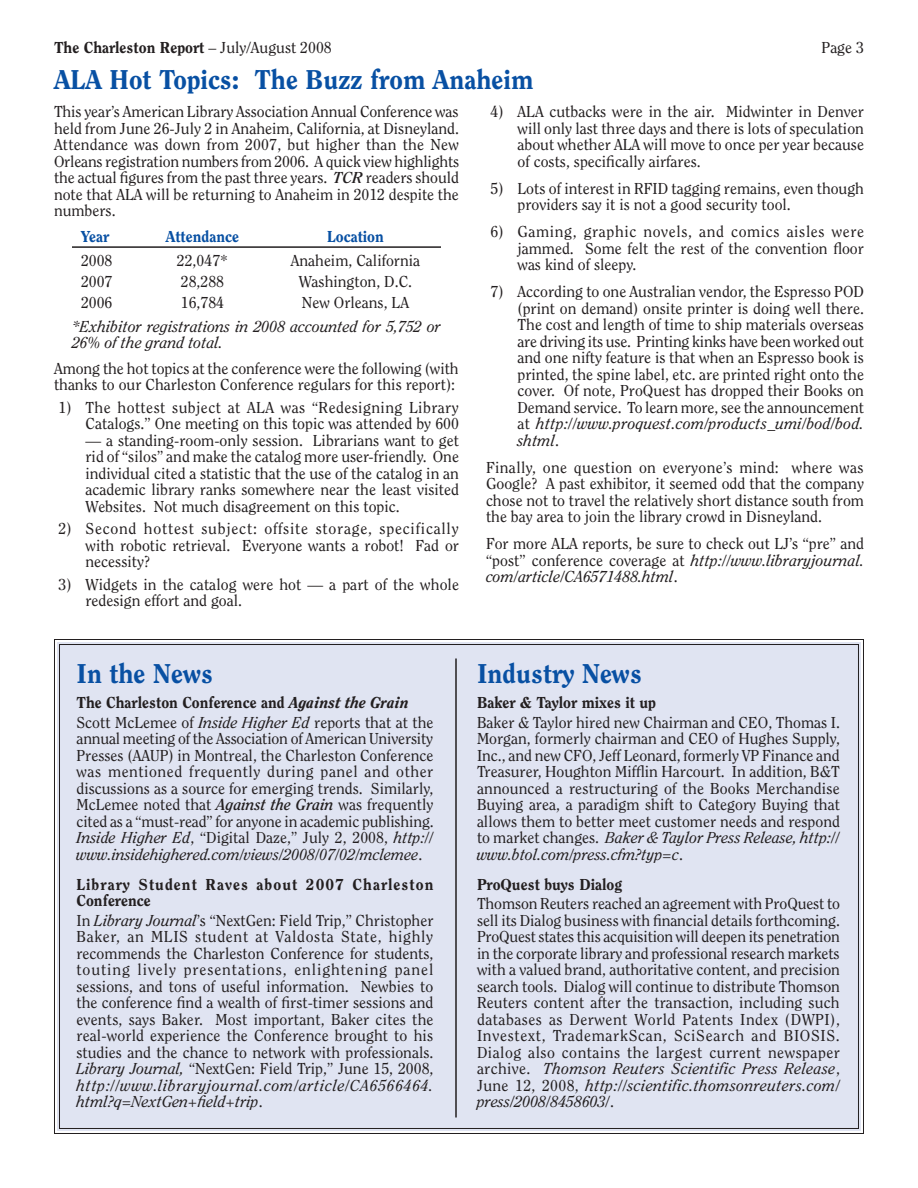
<style>
.page{position:relative;width:918px;height:1188px;background:#fff}
.page>*{position:absolute;margin:0;border:0;box-sizing:border-box;transform-origin:0 0}
.t1{font:800 27px "Clearface";color:#0850a3}
.t2{font:15.75px/16.5px "Clearface";color:#231f20;text-align:justify}
.t3{font:800 15.75px "Clearface";color:#231f20}
.t4{font:italic 15.75px/16.5px "Clearface";color:#231f20}
.t5{font:800 15.75px/16.5px "Clearface";letter-spacing:.065em;color:#231f20}
.t6{font:800 15.75px "Clearface";color:#0850a3}
.s1{font-weight:400}
.s2{font-weight:700;font-style:italic}
.s3{font-style:italic}
.s4{font-weight:800}
.s5{font-weight:800;font-style:italic}
</style>
<div class="page">
<div style="left:54px;top:639px;width:810px;height:495px;background:#e0e4f2"></div>
<hr style="left:72px;top:246px;width:369px;height:2px;background:#231f20">
<hr style="left:455px;top:658px;width:2px;height:460px;background:#231f20">
<p class="t3" style="left:54px;top:38px;width:279px">The Charleston Report <span class="s1">– July/August 2008</span></p>
<p class="t2" style="left:822px;top:39px;width:44px">Page 3</p>
<h1 class="t1" style="left:54px;top:63px;width:481px">ALA Hot Topics: The Buzz from Anaheim</h1>
<p class="t2" style="left:54px;top:103px;width:407px">This year’s American Library Association Annual Conference was held from June 26-July 2 in Anaheim, California, at Disneyland.<br>Attendance was down from 2007, but higher than the New Orleans registration numbers from 2006. A quick view highlights the actual figures from the past three years. <span class="s2">TCR</span> readers should note that ALA will be returning to Anaheim in 2012 despite the numbers.</p>
<p class="t6" style="left:81px;top:227px;width:63px">Year A</p>
<p class="t6" style="left:175px;top:227px;width:65px">ttendance</p>
<p class="t6" style="left:327px;top:227px;width:58px">Location</p>
<p class="t2" style="left:81px;top:252px;width:33px">2008</p>
<p class="t2" style="left:177px;top:252px;width:53px">22,047*</p>
<p class="t2" style="left:291px;top:252px;width:131px">Anaheim, California</p>
<p class="t2" style="left:81px;top:273px;width:33px">2007</p>
<p class="t2" style="left:181px;top:273px;width:45px">28,288</p>
<p class="t2" style="left:299px;top:273px;width:115px">Washington, D.C.</p>
<p class="t2" style="left:81px;top:294px;width:33px">2006</p>
<p class="t2" style="left:181px;top:294px;width:45px">16,784</p>
<p class="t2" style="left:302px;top:294px;width:109px">New Orleans, LA</p>
<p class="t4" style="left:72px;top:318px;width:371px">*Exhibitor registrations in 2008 accounted for 5,752 or<br>26% of the grand total.</p>
<p class="t2" style="left:54px;top:360px;width:406px">Among the hot topics at the conference were the following (with thanks to our Charleston Conference regulars for this report):</p>
<p class="t2" style="left:59px;top:399px;width:402px;text-align:right">1) The hottest subject at ALA was “Redesigning Library<br>Catalogs.” One meeting on this topic was attended by 600</p>
<p class="t2" style="left:86px;top:432px;width:375px">— a standing-room-only session. Librarians want to get rid of “silos” and make the catalog more user-friendly. One individual cited a statistic that the use of the catalog in an academic library ranks somewhere near the least visited Websites. Not much disagreement on this topic.</p>
<p class="t2" style="left:86px;top:520px;width:375px;text-indent:-27px">2) Second hottest subject: offsite storage, specifically with robotic retrieval. Everyone wants a robot! Fad or necessity?</p>
<p class="t2" style="left:86px;top:576px;width:375px;text-indent:-27px">3) Widgets in the catalog were hot — a part of the whole redesign effort and goal.</p>
<p class="t2" style="left:518px;top:103px;width:348px;text-indent:-27px">4) ALA cutbacks were in the air. Midwinter in Denver will only last three days and there is lots of speculation about whether ALA will move to once per year because of costs, specifically airfares.</p>
<p class="t2" style="left:518px;top:180px;width:348px;text-indent:-27px">5) Lots of interest in RFID tagging remains, even though providers say it is not a good security tool.</p>
<p class="t2" style="left:518px;top:223px;width:348px;text-indent:-27px">6) Gaming, graphic novels, and comics aisles were jammed. Some felt the rest of the convention floor was kind of sleepy.</p>
<p class="t2" style="left:518px;top:283px;width:348px;text-indent:-27px">7) According to one Australian vendor, the Espresso POD (print on demand) onsite printer is doing well there.<br>The cost and length of time to ship materials overseas are driving its use. Printing kinks have been worked out and one nifty feature is that when an Espresso book is printed, the spine label, etc. are printed right onto the cover. Of note, ProQuest has dropped their Books on Demand service. To learn more, see the announcement at <span class="s3">http://www.proquest.com/products_umi/bod/bod. shtml</span>.</p>
<p class="t2" style="left:486px;top:459px;width:380px">Finally, one question on everyone’s mind: where was Google? A past exhibitor, it seemed odd that the company chose not to travel the relatively short distance south from the bay area to join the library crowd in Disneyland.</p>
<p class="t2" style="left:486px;top:535px;width:380px">For more ALA reports, be sure to check out LJ’s “pre” and “post” conference coverage at <span class="s3">http://www.libraryjournal. com/article/CA6571488.html</span>.</p>
<h1 class="t1" style="left:76px;top:657px;width:138px">In the News</h1>
<p class="t2" style="left:76px;top:693px;width:358px;line-height:19.5px"><span class="s4">The Charleston Conference and</span> <span class="s5">Against the Grain<br></span>Scott McLemee of <span class="s3">Inside Higher Ed</span> reports that at the</p>
<p class="t2" style="left:76px;top:730px;width:359px">annual meeting of the Association of American University Presses (AAUP) in Montreal, the Charleston Conference was mentioned frequently during panel and other discussions as a source for emerging trends. Similarly, McLemee noted that <span class="s2">Against the Grain</span> was frequently cited as a “must-read” for anyone in academic publishing.<br><span class="s3">Inside Higher Ed</span>, “Digital Daze,” July 2, 2008, <span class="s3">http:// www.insidehighered.com/views/2008/07/02/mclemee</span>.</p>
<p class="t5" style="left:76px;top:875px;width:358px">Library Student Raves about 2007 Charleston<br>Conference</p>
<p class="t2" style="left:76px;top:912px;width:359px">In <span class="s3">Library Journal</span>’s “NextGen: Field Trip,” Christopher Baker, an MLIS student at Valdosta State, highly recommends the Charleston Conference for students, touting lively presentations, enlightening panel sessions, and tons of useful information. Newbies to the conference find a wealth of first-timer sessions and events, says Baker. Most important, Baker cites the real-world experience the Conference brought to his studies and the chance to network with professionals.<br><span class="s3">Library Journal,</span> “NextGen: Field Trip,” June 15, 2008, <span class="s3">http://www.libraryjournal.com/article/CA6566464. html?q=NextGen+field+trip</span>.</p>
<h1 class="t1" style="left:477px;top:657px;width:166px">Industry News</h1>
<p class="t3" style="left:477px;top:693px;width:181px">Baker &amp; Taylor mixes it up</p>
<p class="t2" style="left:477px;top:714px;width:365px">Baker &amp; Taylor hired new Chairman and CEO, Thomas I.<br>Morgan, formerly chairman and CEO of Hughes Supply, Inc., and new CFO, Jeff Leonard, formerly VP Finance and Treasurer, Houghton Mifflin Harcourt. In addition, B&amp;T announced a restructuring of the Books Merchandise Buying area, a paradigm shift to Category Buying that allows them to better meet customer needs and respond to market changes. <span class="s3">Baker &amp; Taylor Press Release, http:// www.btol.com/press.cfm?typ=c</span>.</p>
<p class="t3" style="left:477px;top:874px;width:147px">ProQuest buys Dialog</p>
<p class="t2" style="left:477px;top:895px;width:365px">Thomson Reuters reached an agreement with ProQuest to sell its Dialog business with financial details forthcoming.<br>ProQuest states this acquisition will deepen its penetration in the corporate library and professional research markets with a valued brand, authoritative content, and precision search tools. Dialog will continue to distribute Thomson Reuters content after the transaction, including such databases as Derwent World Patents Index (DWPI), Investext, TrademarkScan, SciSearch and BIOSIS.<br>Dialog also contains the largest current newspaper archive. <span class="s3">Thomson Reuters Scientific Press Release</span>, June 12, 2008, <span class="s3">http://scientific.thomsonreuters.com/ press/2008/8458603/</span>.</p>
</div>
